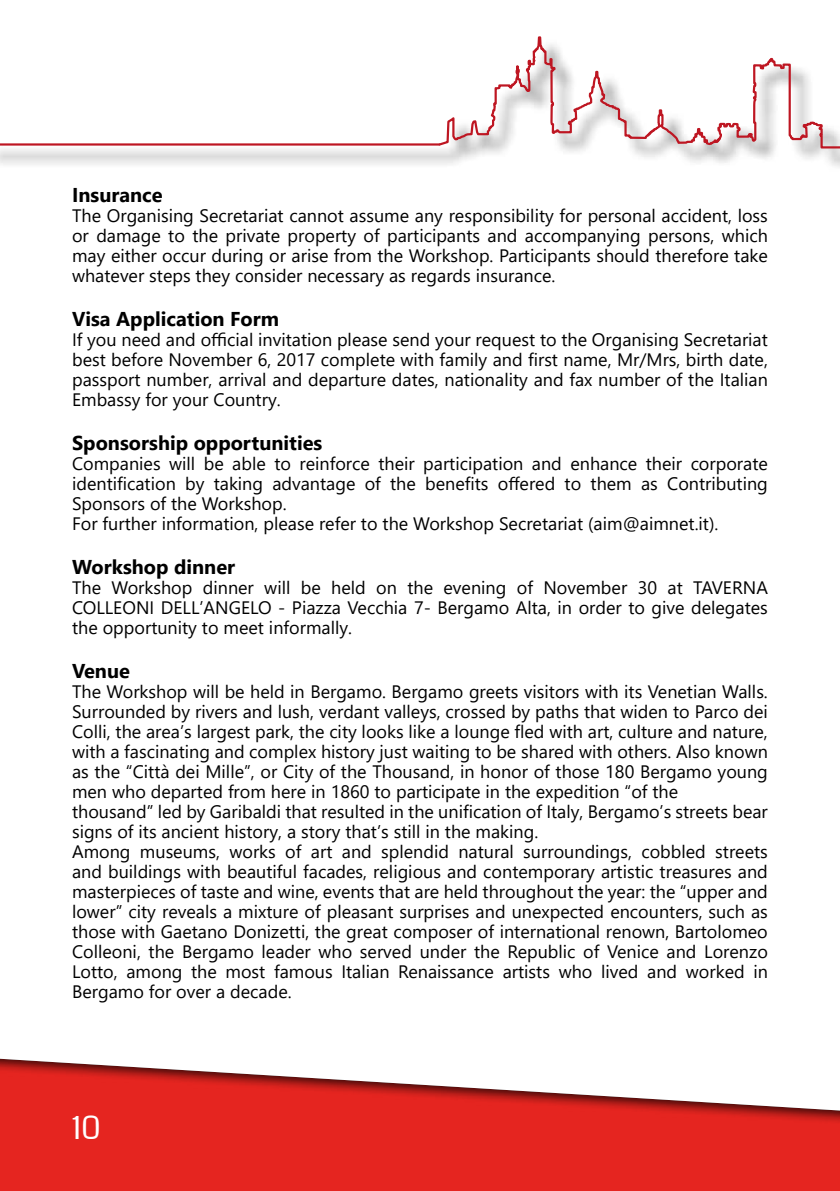
<style>
.page{position:relative;width:840px;height:1191px;background:#fff}
.page>*{position:absolute;margin:0;border:0;box-sizing:border-box;transform-origin:0 0}
.t1{font:32px "Coda";color:#fff}
.t2{font:700 20px "Segoe UI";color:#000}
.t3{font:18px/20px "Segoe UI";color:#000;text-align:justify}
</style>
<div class="page">
<div style="left:0;top:39px;width:839px;height:132px;background:#000;opacity:.75"></div>
<svg style="left:436px;top:36px;width:403px;height:123px"></svg>
<hr style="left:0;top:143px;width:439px;height:3px;background:#be1622">
<div style="left:0;top:1054px;width:839px;height:137px;background:#000;opacity:.75"></div>
<p class="t2" style="left:72px;top:178px;width:92px">Insurance</p>
<p class="t3" style="left:72px;top:205px;width:697px">The Organising Secretariat cannot assume any responsibility for personal accident, loss or damage to the private property of participants and accompanying persons, which may either occur during or arise from the Workshop. Participants should therefore take whatever steps they consider necessary as regards insurance.</p>
<p class="t2" style="left:72px;top:302px;width:208px">Visa Application Form</p>
<p class="t3" style="left:72px;top:329px;width:697px">If you need and official invitation please send your request to the Organising Secretariat best before November 6, 2017 complete with family and first name, Mr/Mrs, birth date, passport number, arrival and departure dates, nationality and fax number of the Italian Embassy for your Country.</p>
<p class="t2" style="left:72px;top:426px;width:252px">Sponsorship opportunities</p>
<p class="t3" style="left:72px;top:453px;width:697px;text-align:left">Companies will be able to reinforce their participation and enhance their corporate identification by taking advantage of the benefits offered to them as Contributing Sponsors of the Workshop.<br>For further information, please refer to the Workshop Secretariat (aim@aimnet.it).</p>
<p class="t2" style="left:72px;top:550px;width:164px">Workshop dinner</p>
<p class="t3" style="left:72px;top:577px;width:697px">The Workshop dinner will be held on the evening of November 30 at TAVERNA COLLEONI DELL’ANGELO - Piazza Vecchia 7- Bergamo Alta, in order to give delegates the opportunity to meet informally.</p>
<p class="t2" style="left:72px;top:654px;width:59px">Venue</p>
<p class="t3" style="left:72px;top:681px;width:697px;text-align:left">The Workshop will be held in Bergamo. Bergamo greets visitors with its Venetian Walls.<br>Surrounded by rivers and lush, verdant valleys, crossed by paths that widen to Parco dei Colli, the area’s largest park, the city looks like a lounge fled with art, culture and nature, with a fascinating and complex history just waiting to be shared with others. Also known as the “Città dei Mille”, or City of the Thousand, in honor of those 180 Bergamo young men who departed from here in 1860 to participate in the expedition “of the<br>thousand” led by Garibaldi that resulted in the unification of Italy, Bergamo’s streets bear signs of its ancient history, a story that’s still in the making.<br>Among museums, works of art and splendid natural surroundings, cobbled streets and buildings with beautiful facades, religious and contemporary artistic treasures and masterpieces of taste and wine, events that are held throughout the year: the “upper and lower” city reveals a mixture of pleasant surprises and unexpected encounters, such as those with Gaetano Donizetti, the great composer of international renown, Bartolomeo Colleoni, the Bergamo leader who served under the Republic of Venice and Lorenzo Lotto, among the most famous Italian Renaissance artists who lived and worked in Bergamo for over a decade.</p>
<h1 class="t1" style="left:72px;top:1106px;width:30px">10</h1>
</div>
